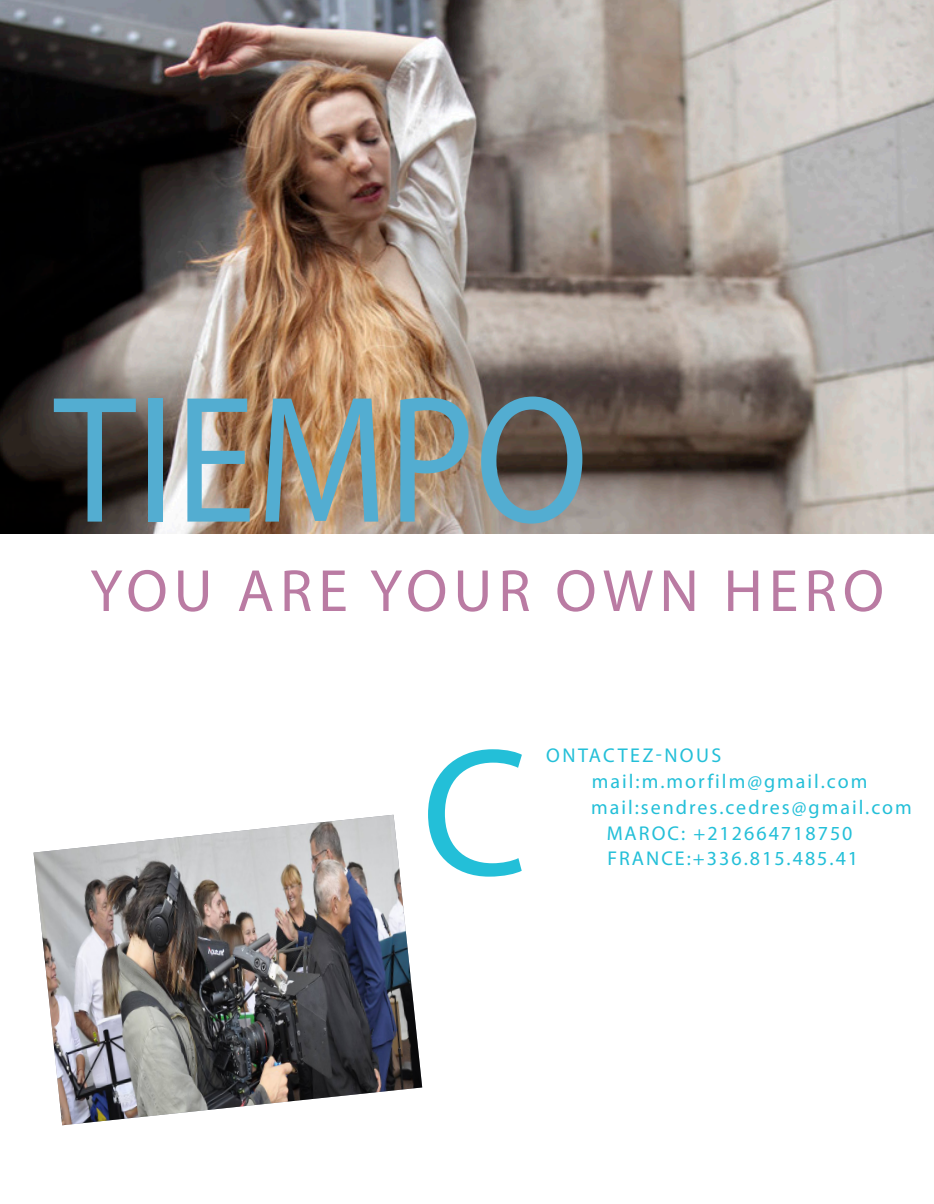
<style>
.page{position:relative;width:934px;height:1204px;background:#fff}
.page>*{position:absolute;margin:0;border:0;box-sizing:border-box;transform-origin:0 0}
.t1{font:183.25px "Myriad Pro";color:#23bfd8}
.Heading{font:182.5px "Myriad Pro";color:#53add1;scale:.9 1}
.Heading-2{font:60px "Myriad Pro";letter-spacing:.1em;color:#ba7ba3}
.t2{font:20px "Myriad Pro";letter-spacing:.1em;color:#23bfd8}
.t3{font:20px "Myriad Pro";letter-spacing:.12em;color:#23bfd8}
</style>
<div class="page">
<img style="left:34px;top:815px;width:388px;height:310px">
<img style="left:0;top:0;width:934px;height:533px">
<p class="Heading" style="left:54px;top:348px;width:595px">TIEMPO</p>
<p class="Heading-2" style="left:90px;top:554px;width:795px">YOU ARE YOUR OWN HERO</p>
<p class="t1" style="left:421px;top:700px;width:108px">C</p>
<p class="t3" style="left:546px;top:743px;width:176px">ONTACTEZ-NOUS</p>
<p class="t2" style="left:592px;top:769px;width:277px">mail:m.morfilm@gmail.com</p>
<p class="t2" style="left:591px;top:795px;width:322px">mail:sendres.cedres@gmail.com</p>
<p class="t2" style="left:607px;top:820px;width:247px">MAROC: +212664718750</p>
<p class="t2" style="left:607px;top:846px;width:252px">FRANCE:+336.815.485.41</p>
</div>
